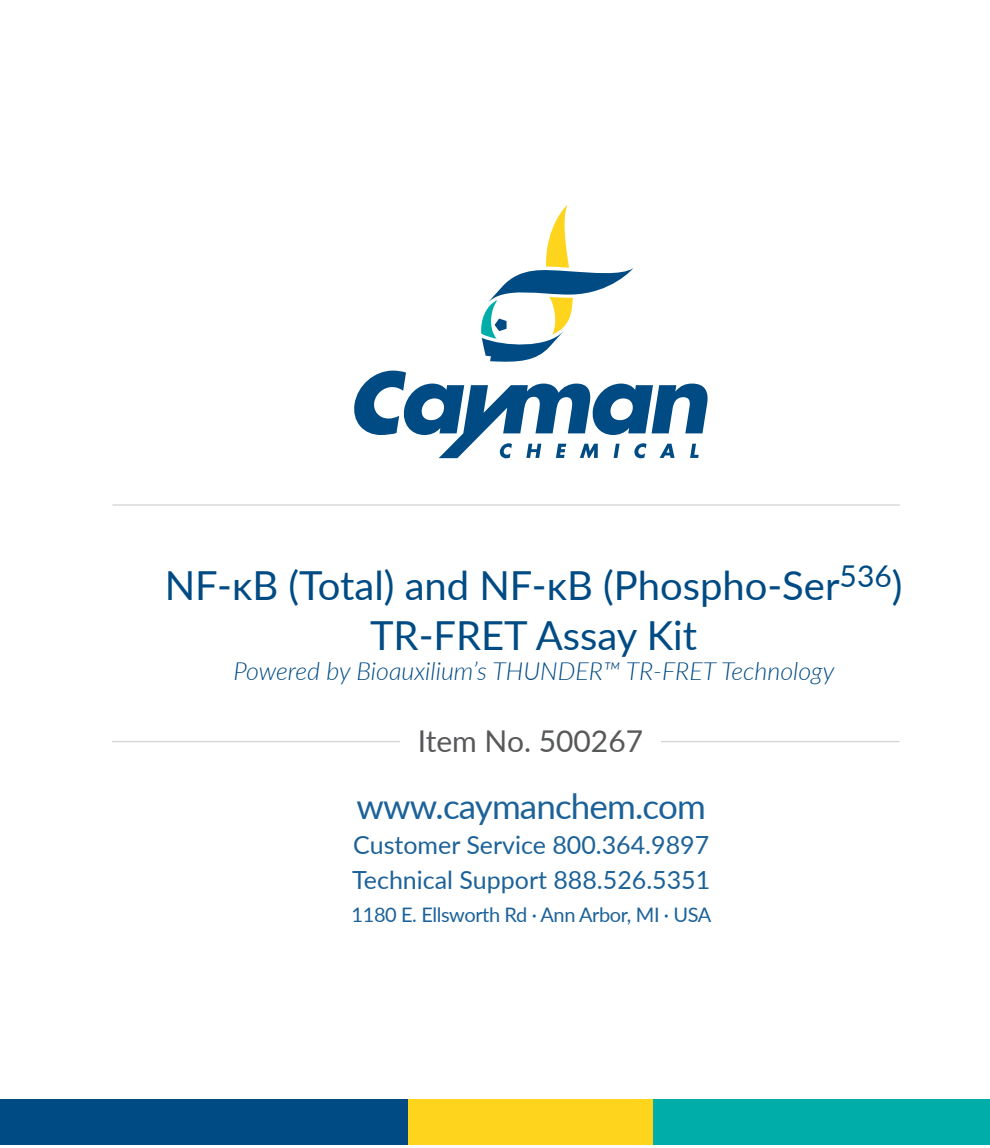
<style>
.page{position:relative;width:990px;height:1148px;background:#fff}
.page>*{position:absolute;margin:0;border:0;box-sizing:border-box;transform-origin:0 0}
.t1{font:40px/50px "Lato";color:#004b84;text-align:center}
.t2{font:35px "Lato";letter-spacing:-.025em;color:#1c6299}
.t3{font:30px "Lato";color:#57585a}
.t4{font:25px "Lato";color:#1c6299}
.t5{font:italic 300 25px "Lato";color:#004b84}
.t6{font:20px "Lato";letter-spacing:-.02em;color:#1c6299}
</style>
<div class="page">
<div style="left:0;top:1099px;width:409px;height:45px;background:#004b84"></div>
<div style="left:653px;top:1099px;width:337px;height:45px;background:#00ada8"></div>
<div style="left:409px;top:1099px;width:244px;height:45px;background:#fed41d"></div>
<svg style="left:354px;top:370px;width:354px;height:88px"></svg>
<svg style="left:481px;top:205px;width:152px;height:157px"></svg>
<hr style="left:112px;top:504px;width:788px;height:1px;background:#d1d2d4">
<hr style="left:112px;top:741px;width:787px;height:1px;background:#d1d2d4">
<div style="left:400px;top:727px;width:261px;height:24px;background:#fff"></div>
<p class="t1" style="left:165px;top:558px;width:739px">NF-κB (Total) and NF-κB (Phospho-Ser<sup>536</sup>)<br>TR-FRET Assay Kit</p>
<p class="t5" style="left:233px;top:653px;width:602px">Powered by Bioauxilium’s THUNDER™ TR-FRET Technology</p>
<p class="t3" style="left:418px;top:719px;width:227px">Item No. 500267</p>
<p class="t2" style="left:357px;top:781px;width:351px">www.caymanchem.com</p>
<p class="t4" style="left:353px;top:827px;width:357px">Customer Service 800.364.9897</p>
<p class="t4" style="left:352px;top:862px;width:360px">Technical Support 888.526.5351</p>
<p class="t6" style="left:352px;top:900px;width:361px">1180 E. Ellsworth Rd · Ann Arbor, MI · USA</p>
</div>
